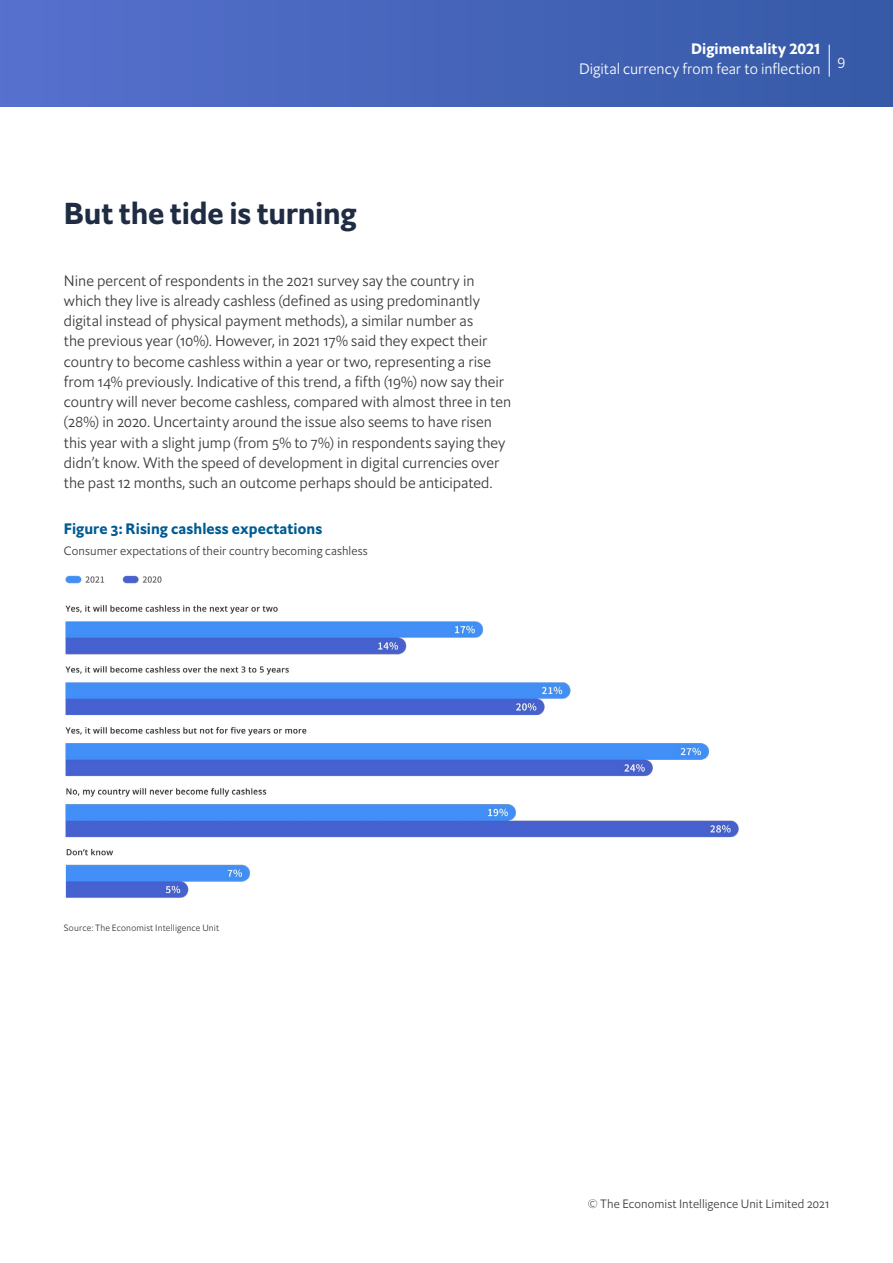
<style>
.page{position:relative;width:893px;height:1263px;background:#fff}
.page>*{position:absolute;margin:0;border:0;box-sizing:border-box;transform-origin:0 0}
.t1{font:700 30px "Econ Sans OS";letter-spacing:-.005em;color:#1f2c43}
.t2{font:300 15px/20.2px "Econ Sans OS";color:#363737}
.t3{font:300 15px "Econ Sans OS";color:#fff}
.t4{font:700 15px "Econ Sans OS";letter-spacing:.01em;color:#015b92}
.t5{font:700 15px "Econ Sans OS";letter-spacing:.005em;color:#fff}
.t6{font:300 12px "Econ Sans OS";letter-spacing:.01em;color:#363737}
.t7{font:300 12px "Econ Sans OS";letter-spacing:.01em;color:#3c3c3c}
.t8{font:300 9px "Econ Sans OS";letter-spacing:.02em;color:#363737}
</style>
<div class="page">
<div style="left:0;top:0;width:893px;height:106px;background:linear-gradient(to right,#5771ce,#365aa6)"></div>
<hr style="left:829px;top:45px;width:1px;height:32px;background:#fff">
<img style="left:65px;top:575px;width:674px;height:323px">
<h1 class="t1" style="left:64px;top:194px;width:294px">But the tide is turning</h1>
<p class="t2" style="left:64px;top:270px;width:449px">Nine percent of respondents in the 2021 survey say the country in which they live is already cashless (defined as using predominantly digital instead of physical payment methods), a similar number as<br>the previous year (10%). However, in 2021 17% said they expect their country to become cashless within a year or two, representing a rise from 14% previously. Indicative of this trend, a fifth (19%) now say their country will never become cashless, compared with almost three in ten (28%) in 2020. Uncertainty around the issue also seems to have risen this year with a slight jump (from 5% to 7%) in respondents saying they didn’t know. With the speed of development in digital currencies over the past 12 months, such an outcome perhaps should be anticipated.</p>
<p class="t4" style="left:64px;top:519px;width:260px">Figure 3: Rising cashless expectations</p>
<p class="t6" style="left:64px;top:543px;width:305px">Consumer expectations of their country becoming cashless</p>
<p class="t5" style="left:691px;top:39px;width:131px">Digimentality 2021</p>
<p class="t3" style="left:579px;top:59px;width:243px">Digital currency from fear to inflection</p>
<p class="t3" style="left:837px;top:51px;width:9px">9</p>
<p class="t8" style="left:64px;top:921px;width:157px">Source: The Economist Intelligence Unit</p>
<p class="t7" style="left:588px;top:1196px;width:243px">© The Economist Intelligence Unit Limited 2021</p>
</div>
